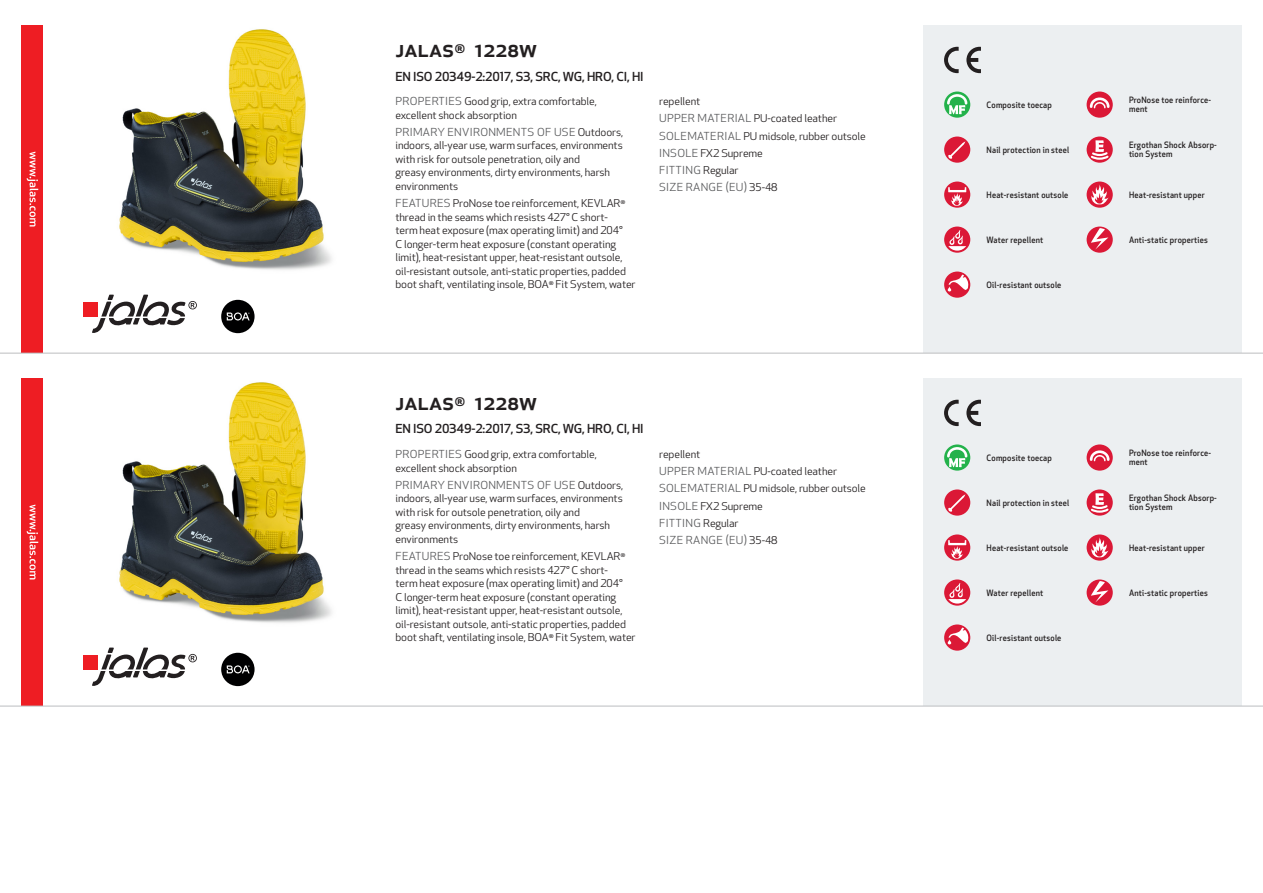
<style>
.page{position:relative;width:1263px;height:893px;background:#fff}
.page>*{position:absolute;margin:0;border:0;box-sizing:border-box;transform-origin:0 0}
.Produkt_namn{font:500 24px "Apex New";color:#231f20}
.Ingress{font:500 12.15px "Apex New";letter-spacing:-.015em;color:#231f20;scale:1.06 1}
.Funktion{font:10.8px/17.2px "Apex New";letter-spacing:.025em;color:#57585a;scale:1.06 1}
.Funktion-2{font:10.5px/13.5px "Apex New";letter-spacing:-.01em;color:#231f20;scale:1.06 1}
.Funktion_body{font:500 8.55px/9px "Apex New";letter-spacing:.025em;color:#231f20;scale:.95 1}
.s1{font-size:10.8px;color:#57585a}
.s2{font-size:10.5px;color:#231f20}
</style>
<div class="page">
<img style="left:119px;top:29px;width:213px;height:241px">
<div style="left:83px;top:302px;width:15px;height:14px;background:#ee1d23"></div>
<svg style="left:92px;top:295px;width:105px;height:38px"></svg>
<div style="left:221px;top:300px;width:34px;height:33px;background:#000001;border-radius:50%"></div>
<svg style="left:227px;top:312px;width:23px;height:8px"></svg>
<div style="left:21px;top:26px;width:22px;height:327px;background:#ee1d23"></div>
<svg style="left:27px;top:152px;width:11px;height:75px"></svg>
<div style="left:923px;top:26px;width:319px;height:327px;background:#eceff1"></div>
<svg style="left:966px;top:47px;width:15px;height:26px"></svg>
<svg style="left:944px;top:47px;width:15px;height:26px"></svg>
<svg style="left:944px;top:92px;width:26px;height:26px"></svg>
<svg style="left:947px;top:94px;width:20px;height:20px"></svg>
<div style="left:944px;top:137px;width:26px;height:26px;background:#db1836;border-radius:50%"></div>
<svg style="left:948px;top:141px;width:17px;height:18px"></svg>
<div style="left:944px;top:182px;width:26px;height:26px;background:#db1836;border-radius:50%"></div>
<svg style="left:948px;top:187px;width:18px;height:19px"></svg>
<div style="left:944px;top:227px;width:26px;height:26px;background:#db1836;border-radius:50%"></div>
<svg style="left:948px;top:230px;width:18px;height:21px"></svg>
<svg style="left:944px;top:272px;width:26px;height:26px"></svg>
<svg style="left:948px;top:275px;width:20px;height:17px"></svg>
<div style="left:1086px;top:92px;width:27px;height:26px;background:#db1836;border-radius:50%"></div>
<svg style="left:1090px;top:97px;width:19px;height:11px"></svg>
<svg style="left:1086px;top:137px;width:27px;height:26px"></svg>
<svg style="left:1089px;top:140px;width:21px;height:21px"></svg>
<svg style="left:1086px;top:182px;width:27px;height:26px"></svg>
<svg style="left:1091px;top:184px;width:17px;height:21px"></svg>
<svg style="left:1086px;top:227px;width:27px;height:26px"></svg>
<svg style="left:1091px;top:228px;width:17px;height:22px"></svg>
<img style="left:119px;top:382px;width:213px;height:241px">
<div style="left:83px;top:654px;width:15px;height:15px;background:#ee1d23"></div>
<svg style="left:92px;top:648px;width:105px;height:38px"></svg>
<div style="left:221px;top:653px;width:34px;height:33px;background:#000001;border-radius:50%"></div>
<svg style="left:227px;top:665px;width:23px;height:8px"></svg>
<div style="left:21px;top:378px;width:22px;height:328px;background:#ee1d23"></div>
<svg style="left:27px;top:505px;width:11px;height:74px"></svg>
<div style="left:923px;top:378px;width:319px;height:328px;background:#eceff1"></div>
<svg style="left:966px;top:400px;width:15px;height:26px"></svg>
<svg style="left:944px;top:400px;width:15px;height:26px"></svg>
<svg style="left:944px;top:444px;width:26px;height:27px"></svg>
<svg style="left:947px;top:447px;width:20px;height:20px"></svg>
<svg style="left:944px;top:489px;width:26px;height:27px"></svg>
<svg style="left:948px;top:494px;width:17px;height:18px"></svg>
<svg style="left:944px;top:534px;width:26px;height:27px"></svg>
<svg style="left:948px;top:540px;width:18px;height:19px"></svg>
<svg style="left:944px;top:579px;width:26px;height:27px"></svg>
<svg style="left:948px;top:583px;width:18px;height:21px"></svg>
<svg style="left:944px;top:624px;width:26px;height:27px"></svg>
<svg style="left:948px;top:627px;width:20px;height:17px"></svg>
<svg style="left:1086px;top:444px;width:27px;height:27px"></svg>
<svg style="left:1090px;top:450px;width:19px;height:11px"></svg>
<svg style="left:1086px;top:489px;width:27px;height:27px"></svg>
<svg style="left:1089px;top:493px;width:21px;height:21px"></svg>
<svg style="left:1086px;top:534px;width:27px;height:27px"></svg>
<svg style="left:1091px;top:537px;width:17px;height:20px"></svg>
<svg style="left:1086px;top:579px;width:27px;height:27px"></svg>
<svg style="left:1091px;top:581px;width:17px;height:21px"></svg>
<hr style="left:0;top:353px;width:1263px;height:1px;background:#bcbdc0">
<hr style="left:0;top:706px;width:1263px;height:1px;background:#bcbdc0">
<p class="Produkt_namn" style="left:395px;top:33px;width:143px">JALAS<sup>®</sup> 1228W</p>
<p class="Ingress" style="left:395px;top:68px;width:236px">EN ISO 20349-2:2017, S3, SRC, WG, HRO, CI, HI</p>
<p class="Funktion-2" style="left:395px;top:94px;width:191px"><span class="s1">PROPERTIES</span> Good grip, extra comfortable, excellent shock absorption</p>
<p class="Funktion" style="left:395px;top:123px;width:216px">PRIMARY ENVIRONMENTS OF USE <span class="s2">Outdoors,</span></p>
<p class="Funktion-2" style="left:395px;top:139px;width:216px">indoors, all-year use, warm surfaces, environments with risk for outsole penetration, oily and<br>greasy environments, dirty environments, harsh environments</p>
<p class="Funktion-2" style="left:395px;top:197px;width:228px"><span class="s1">FEATURES</span> ProNose toe reinforcement, KEVLAR<sup>® </sup>thread in the seams which resists 427° C short-<br>term heat exposure (max operating limit) and 204°<br>C longer-term heat exposure (constant operating limit), heat-resistant upper, heat-resistant outsole, oil-resistant outsole, anti-static properties, padded boot shaft, ventilating insole, BOA<sup>®</sup> Fit System, water</p>
<p class="Funktion-2" style="left:659px;top:93px;width:196px;line-height:17.2px">repellent<br><span class="s1">UPPER MATERIAL</span> PU-coated leather<br><span class="s1">SOLEMATERIAL</span> PU midsole, rubber outsole<br><span class="s1">INSOLE</span> FX2 Supreme</p>
<p class="Funktion" style="left:659px;top:161px;width:113px">FITTING <span class="s2">Regular<br></span>SIZE RANGE (EU) <span class="s2">35-48</span></p>
<p class="Produkt_namn" style="left:395px;top:385px;width:143px">JALAS<sup>®</sup> 1228W</p>
<p class="Ingress" style="left:395px;top:421px;width:236px">EN ISO 20349-2:2017, S3, SRC, WG, HRO, CI, HI</p>
<p class="Funktion-2" style="left:395px;top:447px;width:191px"><span class="s1">PROPERTIES</span> Good grip, extra comfortable, excellent shock absorption</p>
<p class="Funktion" style="left:395px;top:476px;width:216px">PRIMARY ENVIRONMENTS OF USE <span class="s2">Outdoors,</span></p>
<p class="Funktion-2" style="left:395px;top:492px;width:216px">indoors, all-year use, warm surfaces, environments with risk for outsole penetration, oily and<br>greasy environments, dirty environments, harsh environments</p>
<p class="Funktion-2" style="left:395px;top:550px;width:228px"><span class="s1">FEATURES</span> ProNose toe reinforcement, KEVLAR<sup>® </sup>thread in the seams which resists 427° C short-<br>term heat exposure (max operating limit) and 204°<br>C longer-term heat exposure (constant operating limit), heat-resistant upper, heat-resistant outsole, oil-resistant outsole, anti-static properties, padded boot shaft, ventilating insole, BOA<sup>®</sup> Fit System, water</p>
<p class="Funktion-2" style="left:659px;top:446px;width:196px;line-height:17.2px">repellent<br><span class="s1">UPPER MATERIAL</span> PU-coated leather<br><span class="s1">SOLEMATERIAL</span> PU midsole, rubber outsole<br><span class="s1">INSOLE</span> FX2 Supreme</p>
<p class="Funktion" style="left:659px;top:514px;width:113px">FITTING <span class="s2">Regular<br></span>SIZE RANGE (EU) <span class="s2">35-48</span></p>
<p class="Funktion_body" style="left:986px;top:100px;width:70px">Composite toecap</p>
<p class="Funktion_body" style="left:986px;top:145px;width:89px">Nail protection in steel</p>
<p class="Funktion_body" style="left:986px;top:190px;width:88px">Heat-resistant outsole</p>
<p class="Funktion_body" style="left:986px;top:235px;width:61px">Water repellent</p>
<p class="Funktion_body" style="left:986px;top:280px;width:80px">Oil-resistant outsole</p>
<p class="Funktion_body" style="left:1129px;top:96px;width:88px">ProNose toe reinforce&shy;ment</p>
<p class="Funktion_body" style="left:1129px;top:141px;width:94px">Ergothan Shock Absorp&shy;tion System</p>
<p class="Funktion_body" style="left:1129px;top:190px;width:81px">Heat-resistant upper</p>
<p class="Funktion_body" style="left:1129px;top:235px;width:84px">Anti-static properties</p>
<p class="Funktion_body" style="left:986px;top:453px;width:70px">Composite toecap</p>
<p class="Funktion_body" style="left:986px;top:498px;width:89px">Nail protection in steel</p>
<p class="Funktion_body" style="left:986px;top:543px;width:88px">Heat-resistant outsole</p>
<p class="Funktion_body" style="left:986px;top:588px;width:61px">Water repellent</p>
<p class="Funktion_body" style="left:986px;top:633px;width:80px">Oil-resistant outsole</p>
<p class="Funktion_body" style="left:1129px;top:449px;width:88px">ProNose toe reinforce&shy;ment</p>
<p class="Funktion_body" style="left:1129px;top:494px;width:94px">Ergothan Shock Absorp&shy;tion System</p>
<p class="Funktion_body" style="left:1129px;top:543px;width:81px">Heat-resistant upper</p>
<p class="Funktion_body" style="left:1129px;top:588px;width:84px">Anti-static properties</p>
</div>
